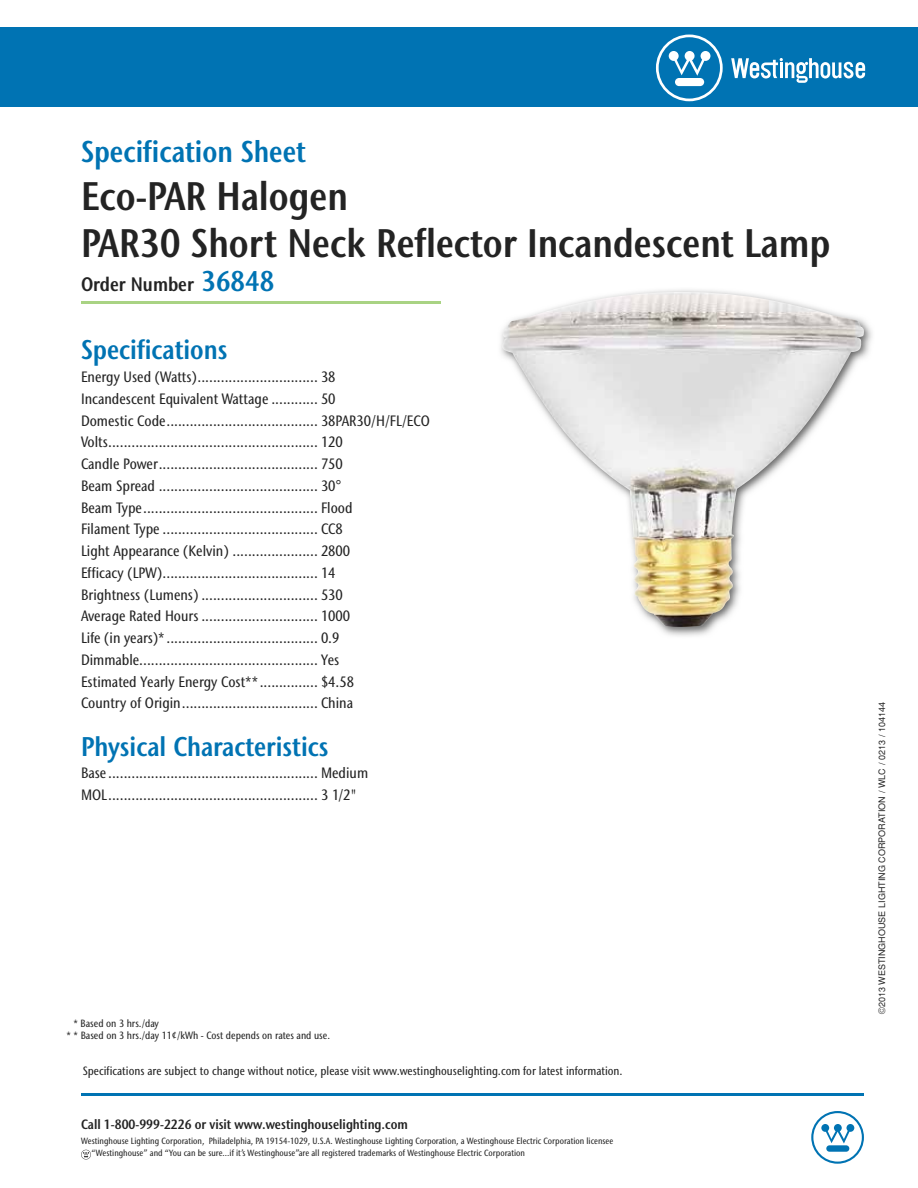
<style>
.page{position:relative;width:918px;height:1188px;background:#fff}
.page>*{position:absolute;margin:0;border:0;box-sizing:border-box;transform-origin:0 0}
.t1{font:600 condensed 39.75px/47.2px "Stone Sans IIITC Std";color:#232323}
.t2{font:600 condensed 30px "Stone Sans IIITC Std";color:#0073b3}
.t3{font:600 condensed 27px "Stone Sans IIITC Std";color:#0073b3}
.t4{font:600 condensed 19.5px "Stone Sans IIITC Std";color:#232323}
.t5{font:500 condensed 15px/21.8px "Stone Sans IIITC Std";color:#232323}
.t6{font:600 condensed 13.5px "Stone Sans IIITC Std";color:#232323}
.t7{font:500 condensed 12px "Stone Sans IIITC Std";color:#232323}
.t8{font:500 condensed 10.5px/12px "Stone Sans IIITC Std";color:#232323}
.t9{font:500 condensed 9px/12px "Stone Sans IIITC Std";color:#232323}
.t10{font:9px "Helvetica";color:#232323}
.s1{font-size:28.5px;color:#0073b3}
</style>
<div class="page">
<svg style="left:81px;top:1150px;width:10px;height:10px"></svg>
<hr style="left:81px;top:1093px;width:783px;height:3px;background:#0073b3">
<svg style="left:811px;top:1111px;width:53px;height:53px"></svg>
<div style="left:0;top:27px;width:918px;height:80px;background:#0073b3"></div>
<svg style="left:656px;top:35px;width:67px;height:66px"></svg>
<svg style="left:731px;top:58px;width:134px;height:25px"></svg>
<img style="left:501px;top:289px;width:371px;height:347px">
<img style="left:502px;top:317px;width:359px;height:310px">
<hr style="left:81px;top:302px;width:360px;height:2px;background:#a9d383">
<h2 class="t2" style="left:81px;top:133px;width:226px">Specification Sheet</h2>
<h1 class="t1" style="left:81px;top:172px;width:751px">Eco-PAR Halogen<br>PAR30 Short Neck Reflector Incandescent Lamp</h1>
<h3 class="t4" style="left:81px;top:272px;width:195px">Order Number <span class="s1">36848</span></h3>
<h3 class="t3" style="left:81px;top:333px;width:148px">Specifications</h3>
<p class="t5" style="left:81px;top:366px;width:350px">Energy Used (Watts) ............................... 38<br>Incandescent Equivalent Wattage ............ 50<br>Domestic Code ....................................... 38PAR30/H/FL/ECO Volts ...................................................... 120<br>Candle Power ......................................... 750<br>Beam Spread ......................................... 30°<br>Beam Type ............................................. Flood<br>Filament Type ........................................ CC8<br>Light Appearance (Kelvin) ...................... 2800<br>Efficacy (LPW) ........................................ 14<br>Brightness (Lumens) .............................. 530<br>Average Rated Hours .............................. 1000<br>Life (in years)* ....................................... 0.9<br>Dimmable.............................................. Yes<br>Estimated Yearly Energy Cost** ............... $4.58<br>Country of Origin ................................... China</p>
<h3 class="t3" style="left:81px;top:730px;width:249px">Physical Characteristics</h3>
<p class="t5" style="left:81px;top:762px;width:289px">Base ...................................................... Medium<br>MOL ...................................................... 3 1/2"</p>
<p class="t8" style="left:67px;top:1017px;width:265px;text-indent:7px">* Based on 3 hrs./day<br>* * Based on 3 hrs./day 11¢/kWh - Cost depends on rates and use.</p>
<p class="t7" style="left:83px;top:1063px;width:541px">Specifications are subject to change without notice, please visit www.westinghouselighting.com for latest information.</p>
<p class="t6" style="left:81px;top:1116px;width:328px">Call 1-800-999-2226 or visit www.westinghouselighting.com</p>
<p class="t9" style="left:92px;top:1135px;width:523px;text-indent:-11px">Westinghouse Lighting Corporation, Philadelphia, PA 19154-1029, U.S.A. Westinghouse Lighting Corporation, a Westinghouse Electric Corporation licensee “Westinghouse” and “You can be sure...if it’s Westinghouse”are all registered trademarks of Westinghouse Electric Corporation</p>
<p class="t10" style="left:877px;top:1014px;width:313px;rotate:-90deg">©2013 WESTINGHOUSE LIGHTING CORPORATION / WLC / 0213 / 104144</p>
</div>
